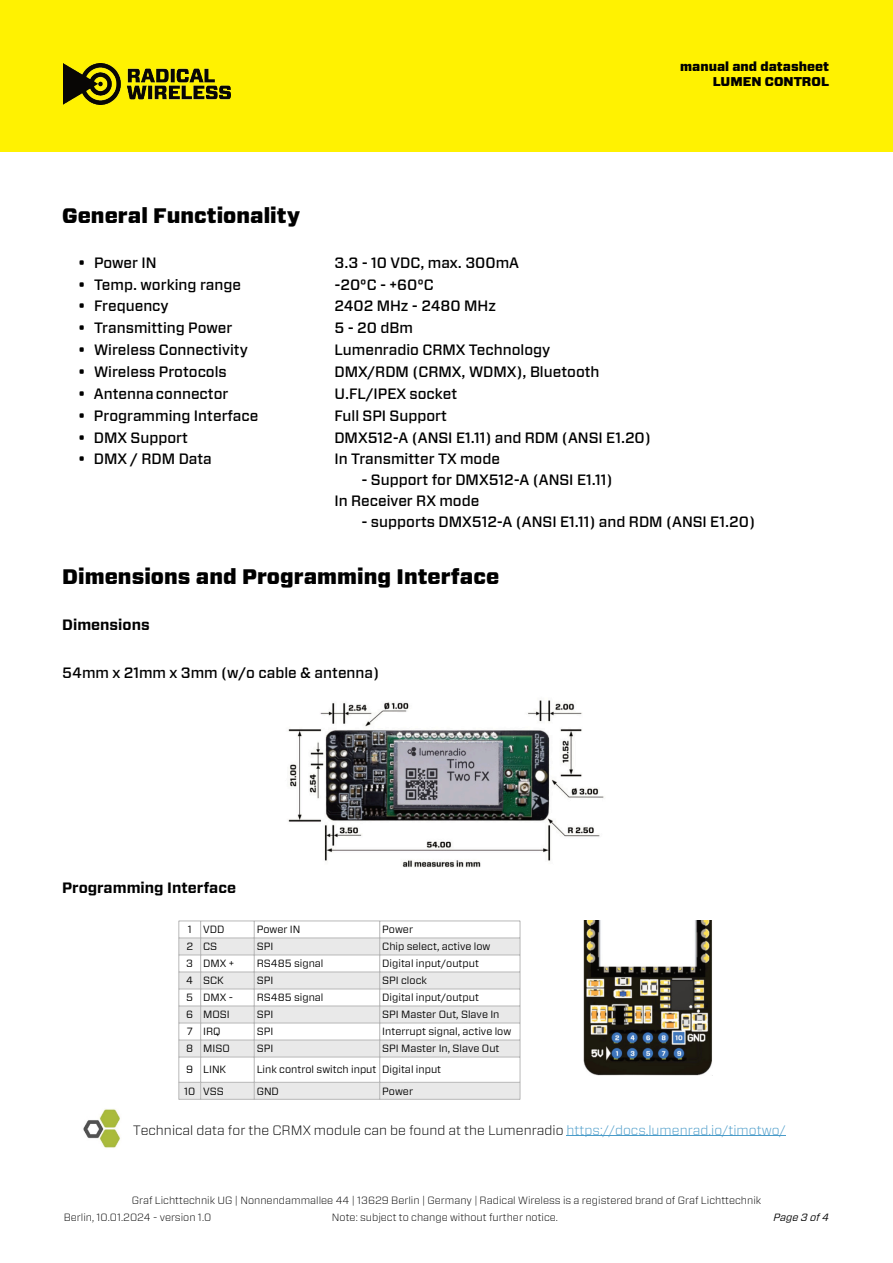
<style>
.page{position:relative;width:893px;height:1263px;background:#fff}
.page>*{position:absolute;margin:0;border:0;box-sizing:border-box;transform-origin:0 0}
.t1{font:900 21px "Vitesse Sans";color:#000}
.t2{font:500 15px "Vitesse Sans";color:#000}
.t3{font:700 15px "Vitesse Sans";color:#000}
.t4{font:300 13.5px "Vitesse Sans";color:#000}
.t5{font:900 12.75px "Vitesse Sans";color:#000}
.t6{font:10.5px "Vitesse Sans";color:#000}
.t7{font:300 10.5px "Vitesse Sans";color:#000}
.t8{font:italic 10.5px "Vitesse Sans";color:#000}
.s1{color:#499bc9}
</style>
<div class="page">
<div style="left:0;top:0;width:893px;height:152px;background:#fff201"></div>
<img style="left:64px;top:64px;width:166px;height:40px">
<img style="left:288px;top:700px;width:316px;height:168px">
<hr style="left:567px;top:1135px;width:219px;height:1px;background:#499bc9">
<img style="left:83px;top:1109px;width:37px;height:39px">
<svg style="left:180px;top:939px;width:340px;height:160px;fill:#e9e9e9"></svg>
<hr style="left:179px;top:921px;width:1px;height:178px;background:#b8b8b8">
<hr style="left:520px;top:921px;width:1px;height:178px;background:#b8b8b8">
<hr style="left:200px;top:921px;width:1px;height:178px;background:#b8b8b8">
<hr style="left:254px;top:921px;width:1px;height:178px;background:#b8b8b8">
<hr style="left:379px;top:921px;width:1px;height:178px;background:#b8b8b8">
<hr style="left:179px;top:921px;width:341px;height:1px;background:#b8b8b8">
<hr style="left:179px;top:938px;width:341px;height:1px;background:#b8b8b8">
<hr style="left:179px;top:955px;width:341px;height:1px;background:#b8b8b8">
<hr style="left:179px;top:972px;width:341px;height:1px;background:#b8b8b8">
<hr style="left:179px;top:989px;width:341px;height:1px;background:#b8b8b8">
<hr style="left:179px;top:1006px;width:341px;height:1px;background:#b8b8b8">
<hr style="left:179px;top:1023px;width:341px;height:1px;background:#b8b8b8">
<hr style="left:179px;top:1040px;width:341px;height:1px;background:#b8b8b8">
<hr style="left:179px;top:1057px;width:341px;height:1px;background:#b8b8b8">
<hr style="left:179px;top:1082px;width:341px;height:1px;background:#b8b8b8">
<hr style="left:179px;top:1099px;width:341px;height:1px;background:#b8b8b8">
<img style="left:583px;top:921px;width:129px;height:154px">
<p class="t5" style="left:680px;top:60px;width:151px">manual and datasheet</p>
<p class="t5" style="left:713px;top:75px;width:118px">LUMEN CONTROL</p>
<p class="t1" style="left:62px;top:206px;width:239px">General Functionality</p>
<p class="t2" style="left:78px;top:256px;width:80px">• Power IN</p>
<p class="t2" style="left:334px;top:256px;width:186px">3.3 - 10 VDC, max. 300mA</p>
<p class="t2" style="left:78px;top:277px;width:165px">• Temp. working range</p>
<p class="t2" style="left:334px;top:277px;width:101px">-20°C - +60°C</p>
<p class="t2" style="left:78px;top:299px;width:92px">• Frequency</p>
<p class="t2" style="left:334px;top:299px;width:163px">2402 MHz - 2480 MHz</p>
<p class="t2" style="left:78px;top:321px;width:156px">• Transmitting Power</p>
<p class="t2" style="left:334px;top:321px;width:80px">5 - 20 dBm</p>
<p class="t2" style="left:78px;top:343px;width:171px">• Wireless Connectivity</p>
<p class="t2" style="left:334px;top:343px;width:218px">Lumenradio CRMX Technology</p>
<p class="t2" style="left:78px;top:365px;width:150px">• Wireless Protocols</p>
<p class="t2" style="left:334px;top:365px;width:267px">DMX/RDM (CRMX, WDMX), Bluetooth</p>
<p class="t2" style="left:78px;top:387px;width:152px">• Antenna connector</p>
<p class="t2" style="left:334px;top:387px;width:124px">U.FL/IPEX socket</p>
<p class="t2" style="left:78px;top:409px;width:182px">• Programming Interface</p>
<p class="t2" style="left:334px;top:409px;width:114px">Full SPI Support</p>
<p class="t2" style="left:78px;top:431px;width:112px">• DMX Support</p>
<p class="t2" style="left:334px;top:431px;width:318px">DMX512-A (ANSI E1.11) and RDM (ANSI E1.20)</p>
<p class="t2" style="left:78px;top:452px;width:135px">• DMX / RDM Data</p>
<p class="t2" style="left:334px;top:452px;width:167px">In Transmitter TX mode</p>
<p class="t2" style="left:361px;top:473px;width:253px">- Support for DMX512-A (ANSI E1.11)</p>
<p class="t2" style="left:334px;top:494px;width:146px">In Receiver RX mode</p>
<p class="t2" style="left:361px;top:515px;width:395px">- supports DMX512-A (ANSI E1.11) and RDM (ANSI E1.20)</p>
<p class="t1" style="left:62px;top:567px;width:438px">Dimensions and Programming Interface</p>
<p class="t3" style="left:62px;top:618px;width:89px">Dimensions</p>
<p class="t2" style="left:62px;top:666px;width:318px">54mm x 21mm x 3mm (w/o cable &amp; antenna)</p>
<p class="t3" style="left:62px;top:881px;width:175px">Programming Interface</p>
<p class="t6" style="left:188px;top:925px;width:6px">1</p>
<p class="t6" style="left:203px;top:925px;width:23px">VDD</p>
<p class="t6" style="left:257px;top:925px;width:45px">Power IN</p>
<p class="t6" style="left:382px;top:925px;width:32px">Power</p>
<p class="t6" style="left:186px;top:942px;width:8px">2</p>
<p class="t6" style="left:203px;top:942px;width:16px">CS</p>
<p class="t6" style="left:257px;top:942px;width:18px">SPI</p>
<p class="t6" style="left:382px;top:942px;width:110px">Chip select, active low</p>
<p class="t6" style="left:186px;top:959px;width:8px">3</p>
<p class="t6" style="left:203px;top:959px;width:32px">DMX +</p>
<p class="t6" style="left:257px;top:959px;width:68px">RS485 signal</p>
<p class="t6" style="left:382px;top:959px;width:98px">Digital input/output</p>
<p class="t6" style="left:186px;top:976px;width:8px">4</p>
<p class="t6" style="left:203px;top:976px;width:22px">SCK</p>
<p class="t6" style="left:257px;top:976px;width:18px">SPI</p>
<p class="t6" style="left:382px;top:976px;width:46px">SPI clock</p>
<p class="t6" style="left:186px;top:993px;width:8px">5</p>
<p class="t6" style="left:203px;top:993px;width:31px">DMX -</p>
<p class="t6" style="left:257px;top:993px;width:68px">RS485 signal</p>
<p class="t6" style="left:382px;top:993px;width:98px">Digital input/output</p>
<p class="t6" style="left:186px;top:1010px;width:9px">6</p>
<p class="t6" style="left:203px;top:1010px;width:28px">MOSI</p>
<p class="t6" style="left:257px;top:1010px;width:18px">SPI</p>
<p class="t6" style="left:382px;top:1010px;width:119px">SPI Master Out, Slave In</p>
<p class="t6" style="left:187px;top:1027px;width:8px">7</p>
<p class="t6" style="left:203px;top:1027px;width:19px">IRQ</p>
<p class="t6" style="left:257px;top:1027px;width:18px">SPI</p>
<p class="t6" style="left:382px;top:1027px;width:131px">Interrupt signal, active low</p>
<p class="t6" style="left:186px;top:1044px;width:9px">8</p>
<p class="t6" style="left:203px;top:1044px;width:28px">MISO</p>
<p class="t6" style="left:257px;top:1044px;width:18px">SPI</p>
<p class="t6" style="left:382px;top:1044px;width:119px">SPI Master In, Slave Out</p>
<p class="t6" style="left:186px;top:1065px;width:9px">9</p>
<p class="t6" style="left:203px;top:1065px;width:24px">LINK</p>
<p class="t6" style="left:257px;top:1065px;width:121px">Link control switch input</p>
<p class="t6" style="left:382px;top:1065px;width:60px">Digital input</p>
<p class="t6" style="left:184px;top:1086px;width:13px">10</p>
<p class="t6" style="left:203px;top:1086px;width:22px">VSS</p>
<p class="t6" style="left:257px;top:1086px;width:24px">GND</p>
<p class="t6" style="left:382px;top:1086px;width:32px">Power</p>
<p class="t4" style="left:133px;top:1124px;width:654px">Technical data for the CRMX module can be found at the Lumenradio <span class="s1">https://docs.lumenrad.io/timotwo/</span></p>
<p class="t7" style="left:132px;top:1195px;width:631px">Graf Lichttechnik UG | Nonnendammallee 44 | 13629 Berlin | Germany | Radical Wireless is a registered brand of Graf Lichttechnik</p>
<p class="t7" style="left:64px;top:1212px;width:149px">Berlin, 10.01.2024 - version 1.0</p>
<p class="t7" style="left:332px;top:1212px;width:227px">Note: subject to change without further notice.</p>
<p class="t8" style="left:773px;top:1212px;width:57px">Page 3 of 4</p>
</div>
